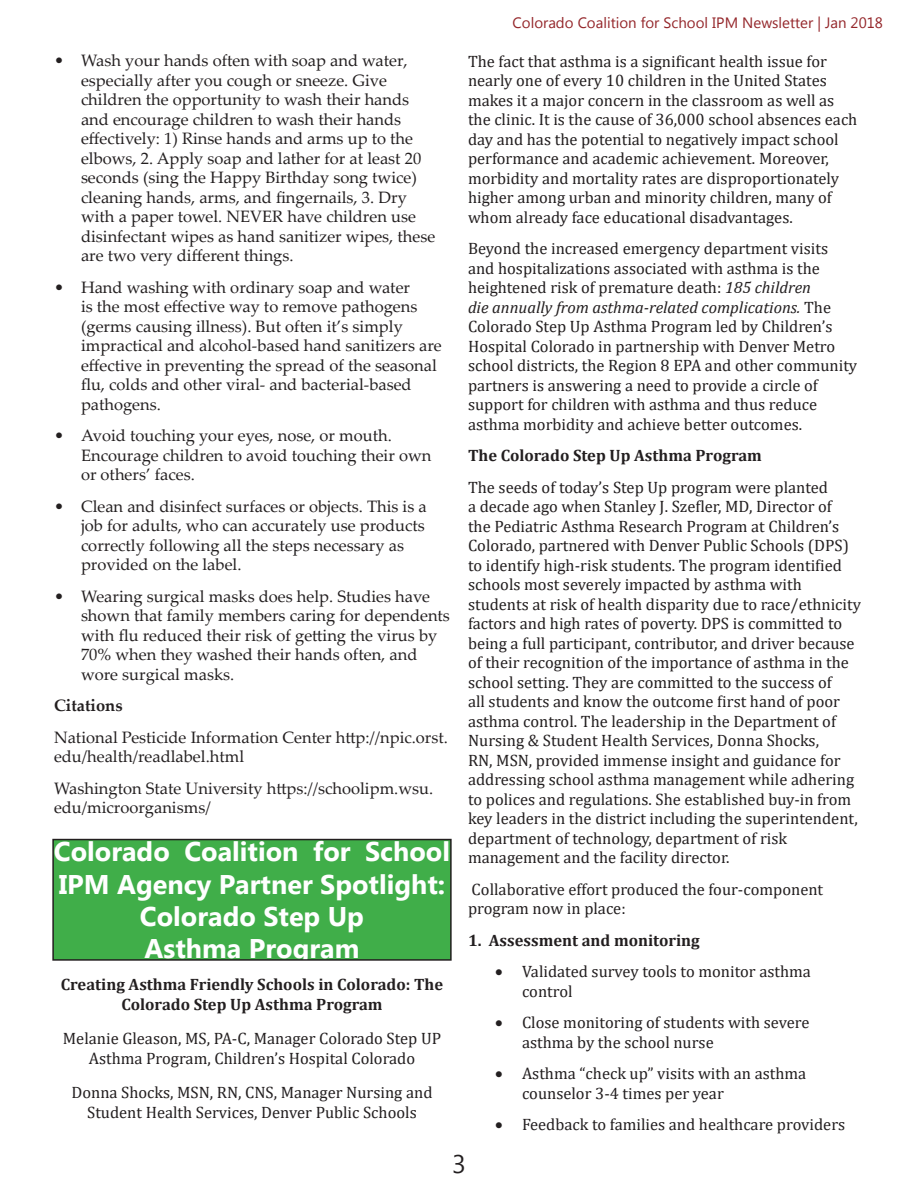
<style>
.page{position:relative;width:918px;height:1188px;background:#fff}
.page>*{position:absolute;margin:0;border:0;box-sizing:border-box;transform-origin:0 0}
.School_IPM_-_Column{font:700 27px/32.4px "Microsoft New Tai Lue";color:#fff}
.t1{font:25.5px "Microsoft New Tai Lue";color:#231f20}
.Plain_Text{font:16.5px/19.5px "Cambria";color:#231f20}
.t2{font:16.5px/19.5px "Palatino Linotype";color:#231f20}
.Plain_Text-2{font:700 16.5px/19.5px "Cambria";color:#231f20;text-align:center}
.t3{font:700 16.5px "Palatino Linotype";color:#231f20}
.t4{font:15px "Microsoft New Tai Lue";color:#94262a}
.s1{font-style:italic}
</style>
<div class="page">
<div style="left:53px;top:840px;width:398px;height:120px;background:#40ae49"></div>
<div style="left:52px;top:839px;width:400px;height:122px;border:2px solid #231f20"></div>
<p class="t2" style="left:81px;top:50px;width:356px;text-indent:-27px">• Wash your hands often with soap and water, especially after you cough or sneeze. Give children the opportunity to wash their hands and encourage children to wash their hands effectively: 1) Rinse hands and arms up to the elbows, 2. Apply soap and lather for at least 20 seconds (sing the Happy Birthday song twice) cleaning hands, arms, and fingernails, 3. Dry with a paper towel. NEVER have children use disinfectant wipes as hand sanitizer wipes, these are two very different things.</p>
<p class="t2" style="left:81px;top:277px;width:362px;text-indent:-27px">• Hand washing with ordinary soap and water<br>is the most effective way to remove pathogens (germs causing illness). But often it’s simply impractical and alcohol-based hand sanitizers are effective in preventing the spread of the seasonal flu, colds and other viral- and bacterial-based pathogens.</p>
<p class="t2" style="left:81px;top:425px;width:352px;text-indent:-27px">• Avoid touching your eyes, nose, or mouth.<br>Encourage children to avoid touching their own or others’ faces.</p>
<p class="t2" style="left:81px;top:496px;width:347px;text-indent:-27px">• Clean and disinfect surfaces or objects. This is a job for adults, who can accurately use products correctly following all the steps necessary as provided on the label.</p>
<p class="t2" style="left:81px;top:586px;width:370px;text-indent:-27px">• Wearing surgical masks does help. Studies have shown that family members caring for dependents with flu reduced their risk of getting the virus by 70% when they washed their hands often, and wore surgical masks.</p>
<p class="t3" style="left:54px;top:694px;width:70px">Citations</p>
<p class="t2" style="left:54px;top:727px;width:396px">National Pesticide Information Center http://npic.orst. edu/health/readlabel.html</p>
<p class="t2" style="left:54px;top:778px;width:381px">Washington State University https://schoolipm.wsu. edu/microorganisms/</p>
<p class="School_IPM_-_Column" style="left:54px;top:838px;width:398px">Colorado Coalition for School<br>IPM Agency Partner Spotlight:</p>
<p class="School_IPM_-_Column" style="left:140px;top:903px;width:226px">Colorado Step Up<br>Asthma Program</p>
<p class="Plain_Text-2" style="left:61px;top:974px;width:384px">Creating Asthma Friendly Schools in Colorado: The<br>Colorado Step Up Asthma Program</p>
<p class="Plain_Text" style="left:63px;top:1029px;width:380px;text-align:center">Melanie Gleason, MS, PA-C, Manager Colorado Step UP<br>Asthma Program, Children’s Hospital Colorado</p>
<p class="Plain_Text" style="left:71px;top:1083px;width:363px;text-align:center">Donna Shocks, MSN, RN, CNS, Manager Nursing and<br>Student Health Services, Denver Public Schools</p>
<p class="t4" style="left:513px;top:14px;width:372px">Colorado Coalition for School IPM Newsletter | Jan 2018</p>
<p class="Plain_Text" style="left:468px;top:51px;width:391px">The fact that asthma is a significant health issue for nearly one of every 10 children in the United States makes it a major concern in the classroom as well as the clinic. It is the cause of 36,000 school absences each day and has the potential to negatively impact school performance and academic achievement. Moreover, morbidity and mortality rates are disproportionately higher among urban and minority children, many of whom already face educational disadvantages.</p>
<p class="Plain_Text" style="left:468px;top:239px;width:391px">Beyond the increased emergency department visits and hospitalizations associated with asthma is the heightened risk of premature death: <span class="s1">185 children<br>die annually from asthma-related complications.</span> The Colorado Step Up Asthma Program led by Children’s Hospital Colorado in partnership with Denver Metro school districts, the Region 8 EPA and other community partners is answering a need to provide a circle of support for children with asthma and thus reduce asthma morbidity and achieve better outcomes.</p>
<p class="Plain_Text-2" style="left:468px;top:445px;width:295px">The Colorado Step Up Asthma Program</p>
<p class="Plain_Text" style="left:468px;top:477px;width:395px">The seeds of today’s Step Up program were planted<br>a decade ago when Stanley J. Szefler, MD, Director of<br>the Pediatric Asthma Research Program at Children’s Colorado, partnered with Denver Public Schools (DPS) to identify high-risk students. The program identified schools most severely impacted by asthma with students at risk of health disparity due to race/ethnicity factors and high rates of poverty. DPS is committed to being a full participant, contributor, and driver because of their recognition of the importance of asthma in the school setting. They are committed to the success of<br>all students and know the outcome first hand of poor asthma control. The leadership in the Department of Nursing &amp; Student Health Services, Donna Shocks,<br>RN, MSN, provided immense insight and guidance for addressing school asthma management while adhering to polices and regulations. She established buy-in from key leaders in the district including the superintendent, department of technology, department of risk management and the facility director.</p>
<p class="Plain_Text" style="left:468px;top:879px;width:357px">Collaborative effort produced the four-component program now in place:</p>
<p class="Plain_Text-2" style="left:468px;top:930px;width:233px">1. Assessment and monitoring</p>
<p class="Plain_Text" style="left:522px;top:962px;width:290px;text-indent:-27px">• Validated survey tools to monitor asthma control</p>
<p class="Plain_Text" style="left:522px;top:1013px;width:289px;text-indent:-27px">• Close monitoring of students with severe asthma by the school nurse</p>
<p class="Plain_Text" style="left:522px;top:1064px;width:286px;text-indent:-27px">• Asthma “check up” visits with an asthma counselor 3-4 times per year</p>
<p class="Plain_Text" style="left:495px;top:1115px;width:352px">• Feedback to families and healthcare providers</p>
<h2 class="t1" style="left:452px;top:1149px;width:15px">3</h2>
</div>
